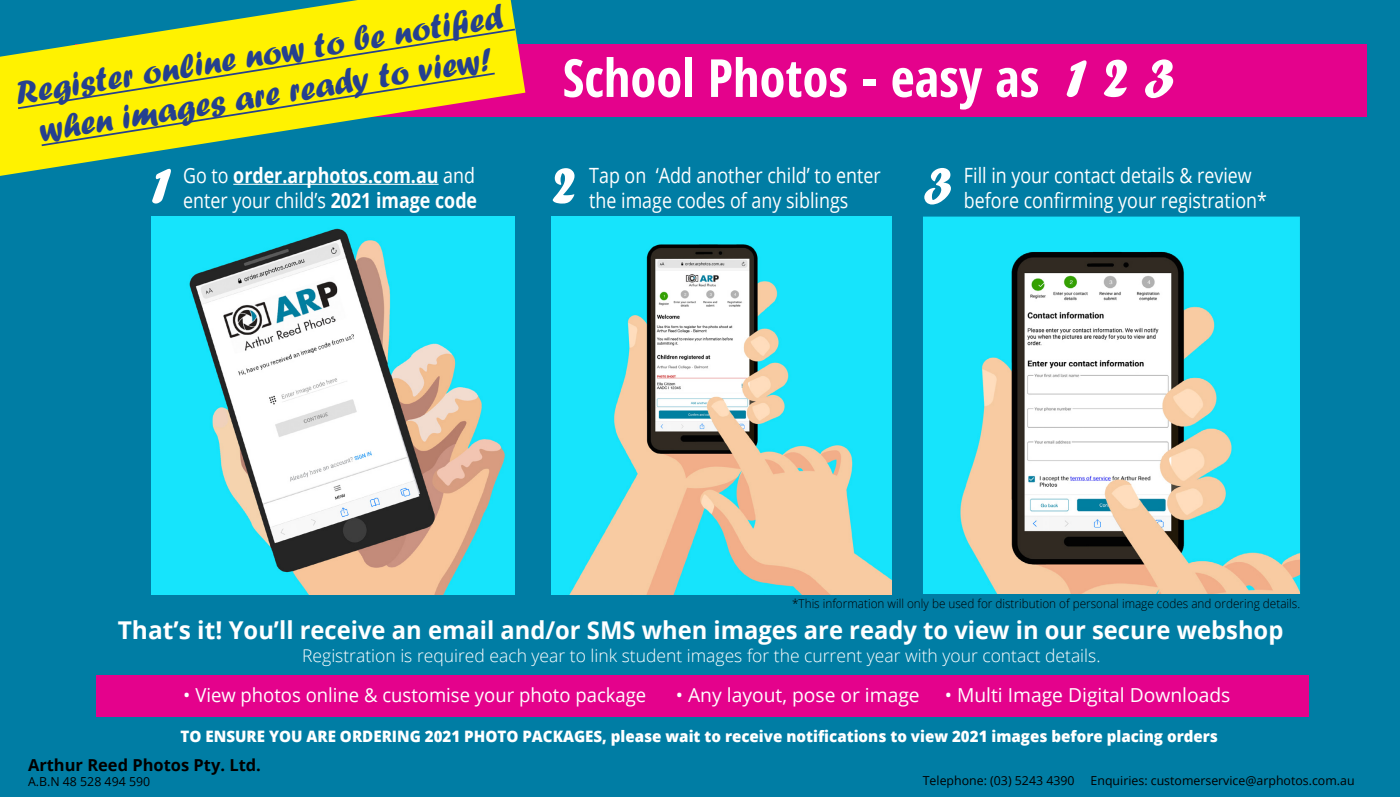
<style>
.page{position:relative;width:1400px;height:797px;background:#fff}
.page>*{position:absolute;margin:0;border:0;box-sizing:border-box;transform-origin:0 0}
.t1{font:54.6px "Forte";color:#fff}
.t2{font:700 condensed 52.5px "Open Sans";color:#fff}
.t3{font:35px/40.2px "Forte";color:#25408f;text-align:center}
.t4{font:700 24.5px "Open Sans";color:#fff}
.t5{font:21px/25.2px "Open Sans";color:#fff;scale:.85 1}
.t6{font:700 21px/25.2px "Open Sans";color:#fff;scale:.85 1}
.t7{font:19.25px "Open Sans";color:#fff}
.t8{font:300 17.5px "Open Sans";color:#fff}
.t9{font:700 16.45px "Open Sans";color:#000}
.t10{font:800 15.75px "Open Sans";color:#fff;scale:.96 1}
.t11{font:12.42px "Open Sans";color:#000}
.t12{font:300 12.25px "Open Sans";color:#000;scale:.96 1}
.s1{font-family:"Forte";font-weight:400;font-stretch:normal;font-size:57.75px}
.s2{font-weight:400}
</style>
<div class="page">
<div style="left:0;top:0;width:1400px;height:796px;background:#007da4"></div>
<div style="left:76px;top:45px;width:1291px;height:72px;background:#e4028c"></div>
<svg style="left:0;top:0;width:525px;height:176px"></svg>
<svg style="left:16px;top:27px;width:501px;height:120px"></svg>
<div style="left:96px;top:674px;width:1212px;height:42px;background:#e4028c"></div>
<img style="left:152px;top:216px;width:363px;height:377px">
<img style="left:923px;top:216px;width:377px;height:377px">
<img style="left:551px;top:216px;width:340px;height:377px">
<hr style="left:233px;top:184px;width:206px;height:1px;background:#fff">
<h3 class="t3" style="left:12px;top:73px;width:495px;rotate:-9deg">Register online now to be notifi ed when images are ready to view!</h3>
<h2 class="t2" style="left:563px;top:41px;width:613px">School Photos - easy as <span class="s1">1 2 3</span></h2>
<p class="t6" style="left:183px;top:162px;width:347px"><span class="s2">Go to</span> order.arphotos.com.au <span class="s2">and enter your child’s</span> 2021 image code</p>
<p class="t5" style="left:589px;top:162px;width:344px">Tap on ‘Add another child’ to enter the image codes of any siblings</p>
<p class="t5" style="left:964px;top:162px;width:340px">Fill in your contact details &amp; review</p>
<h1 class="t1" style="left:923px;top:153px;width:30px">3</h1>
<h1 class="t1" style="left:151px;top:153px;width:22px">1</h1>
<h1 class="t1" style="left:551px;top:153px;width:26px">2</h1>
<p class="t5" style="left:964px;top:187px;width:358px">before confirming your registration*</p>
<p class="t12" style="left:792px;top:594px;width:531px">*This information will only be used for distribution of personal image codes and ordering details.</p>
<p class="t4" style="left:118px;top:613px;width:1167px">That’s it! You’ll receive an email and/or SMS when images are ready to view in our secure webshop</p>
<p class="t8" style="left:302px;top:643px;width:800px">Registration is required each year to link student images for the current year with your contact details.</p>
<p class="t7" style="left:183px;top:682px;width:465px">• View photos online &amp; customise your photo package</p>
<p class="t7" style="left:676px;top:682px;width:245px">• Any layout, pose or image</p>
<p class="t7" style="left:945px;top:682px;width:287px">• Multi Image Digital Downloads</p>
<p class="t10" style="left:181px;top:723px;width:1082px">TO ENSURE YOU ARE ORDERING 2021 PHOTO PACKAGES, please wait to receive notifications to view 2021 images before placing orders</p>
<p class="t9" style="left:28px;top:752px;width:234px">Arthur Reed Photos Pty. Ltd.</p>
<p class="t11" style="left:28px;top:772px;width:124px">A.B.N 48 528 494 590</p>
<p class="t11" style="left:923px;top:771px;width:153px">Telephone: (03) 5243 4390</p>
<p class="t11" style="left:1091px;top:771px;width:265px">Enquiries: customerservice@arphotos.com.au</p>
</div>
